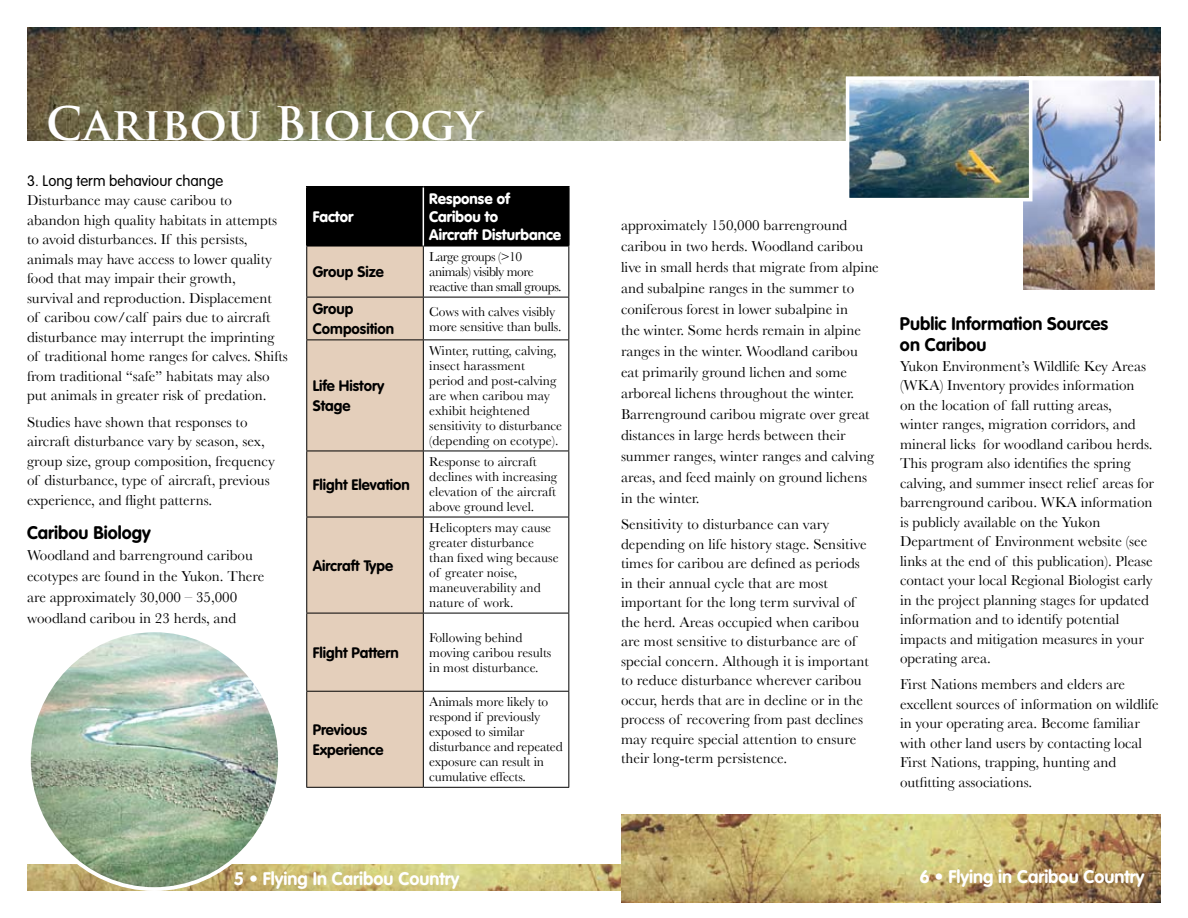
<style>
.page{position:relative;width:1188px;height:918px;background:#fff}
.page>*{position:absolute;margin:0;border:0;box-sizing:border-box;transform-origin:0 0}
.t1{font:700 45px "Trajan Pro";color:#fff}
.t2{font:700 18px "VAG Rounded";color:#fff}
.t3{font:700 18px/21px "VAG Rounded";color:#000}
.t4{font:15px/19.5px "Baskerville";color:#000}
.t5{font:700 15px/19.5px "VAG Rounded";color:#000}
.t6{font:900 15px/18px "VAG Rounded";color:#fff}
.t7{font:300 15px "VAG Rounded";color:#000}
.t8{font:13.5px/15px "Baskerville";color:#000}
.t9{font:13.5px/15px "Baskerville";letter-spacing:-.035em;color:#000}
</style>
<div class="page">
<img style="left:27px;top:864px;width:594px;height:27px">
<img style="left:27px;top:27px;width:1134px;height:113px">
<img style="left:621px;top:815px;width:540px;height:88px">
<img style="left:29px;top:633px;width:251px;height:256px">
<img style="left:1024px;top:81px;width:130px;height:208px">
<div style="left:1019px;top:76px;width:140px;height:218px;border:4px solid #fff"></div>
<img style="left:851px;top:81px;width:176px;height:115px">
<div style="left:846px;top:76px;width:186px;height:125px;border:4px solid #fff"></div>
<div style="left:308px;top:187px;width:260px;height:59px;background:#000"></div>
<div style="left:307px;top:247px;width:116px;height:540px;background:#e4cfbb"></div>
<svg style="left:424px;top:296px;width:144px;height:491px"></svg>
<hr style="left:306px;top:186px;width:117px;height:1px;background:#000">
<hr style="left:306px;top:187px;width:2px;height:59px;background:#000">
<hr style="left:423px;top:186px;width:147px;height:1px;background:#000">
<hr style="left:568px;top:187px;width:2px;height:59px;background:#000">
<hr style="left:306px;top:246px;width:117px;height:1px;background:#000">
<hr style="left:306px;top:246px;width:1px;height:51px;background:#000">
<hr style="left:423px;top:246px;width:146px;height:1px;background:#000">
<hr style="left:423px;top:246px;width:1px;height:51px;background:#000">
<hr style="left:568px;top:246px;width:1px;height:51px;background:#000">
<hr style="left:306px;top:297px;width:117px;height:1px;background:#000">
<hr style="left:306px;top:297px;width:1px;height:43px;background:#000">
<hr style="left:423px;top:297px;width:146px;height:1px;background:#000">
<hr style="left:423px;top:297px;width:1px;height:43px;background:#000">
<hr style="left:568px;top:297px;width:1px;height:43px;background:#000">
<hr style="left:306px;top:340px;width:117px;height:1px;background:#000">
<hr style="left:306px;top:340px;width:1px;height:111px;background:#000">
<hr style="left:423px;top:340px;width:146px;height:1px;background:#000">
<hr style="left:423px;top:340px;width:1px;height:111px;background:#000">
<hr style="left:568px;top:340px;width:1px;height:111px;background:#000">
<hr style="left:306px;top:451px;width:117px;height:1px;background:#000">
<hr style="left:306px;top:451px;width:1px;height:66px;background:#000">
<hr style="left:423px;top:451px;width:146px;height:1px;background:#000">
<hr style="left:423px;top:451px;width:1px;height:66px;background:#000">
<hr style="left:568px;top:451px;width:1px;height:66px;background:#000">
<hr style="left:306px;top:517px;width:117px;height:1px;background:#000">
<hr style="left:306px;top:517px;width:1px;height:96px;background:#000">
<hr style="left:423px;top:517px;width:146px;height:1px;background:#000">
<hr style="left:423px;top:517px;width:1px;height:96px;background:#000">
<hr style="left:568px;top:517px;width:1px;height:96px;background:#000">
<hr style="left:306px;top:613px;width:117px;height:1px;background:#000">
<hr style="left:306px;top:613px;width:1px;height:78px;background:#000">
<hr style="left:423px;top:613px;width:146px;height:1px;background:#000">
<hr style="left:423px;top:613px;width:1px;height:78px;background:#000">
<hr style="left:568px;top:613px;width:1px;height:78px;background:#000">
<hr style="left:306px;top:691px;width:117px;height:1px;background:#000">
<hr style="left:306px;top:692px;width:1px;height:95px;background:#000">
<hr style="left:423px;top:691px;width:146px;height:1px;background:#000">
<hr style="left:423px;top:692px;width:1px;height:95px;background:#000">
<hr style="left:568px;top:692px;width:1px;height:95px;background:#000">
<hr style="left:306px;top:787px;width:117px;height:1px;background:#000">
<hr style="left:423px;top:787px;width:146px;height:1px;background:#000">
<hr style="left:423px;top:187px;width:1px;height:59px;background:#fff">
<h1 class="t1" style="left:46px;top:96px;width:438px">Caribou Biology</h1>
<p class="t7" style="left:27px;top:172px;width:198px">3. Long term behaviour change</p>
<p class="t4" style="left:27px;top:191px;width:262px">Disturbance may cause caribou to abandon high quality habitats in attempts to avoid disturbances. If this persists, animals may have access to lower quality food that may impair their growth,<br>survival and reproduction. Displacement<br>of caribou cow/calf pairs due to aircraft disturbance may interrupt the imprinting of traditional home ranges for calves. Shifts from traditional “safe” habitats may also put animals in greater risk of predation.</p>
<p class="t4" style="left:27px;top:412px;width:249px">Studies have shown that responses to aircraft disturbance vary by season, sex, group size, group composition, frequency of disturbance, type of aircraft, previous experience, and flight patterns.</p>
<p class="t3" style="left:27px;top:523px;width:125px">Caribou Biology</p>
<p class="t4" style="left:27px;top:545px;width:239px;line-height:21px">Woodland and barrenground caribou ecotypes are found in the Yukon. There are approximately 30,000 – 35,000 woodland caribou in 23 herds, and</p>
<p class="t6" style="left:313px;top:208px;width:42px">Factor</p>
<p class="t5" style="left:313px;top:263px;width:73px">Group Size</p>
<p class="t6" style="left:429px;top:190px;width:133px">Response of<br>Caribou to<br>Aircraft Disturbance</p>
<p class="t9" style="left:429px;top:249px;width:134px">Large groups (&gt;10 animals) visibly more reactive than small groups.</p>
<p class="t5" style="left:313px;top:300px;width:83px">Group<br>Composition</p>
<p class="t8" style="left:429px;top:304px;width:134px">Cows with calves visibly more sensitive than bulls.</p>
<p class="t5" style="left:313px;top:377px;width:73px">Life History<br>Stage</p>
<p class="t5" style="left:313px;top:475px;width:99px">Flight Elevation</p>
<p class="t5" style="left:313px;top:556px;width:82px">Aircraft Type</p>
<p class="t5" style="left:313px;top:643px;width:88px">Flight Pattern</p>
<p class="t5" style="left:313px;top:721px;width:72px">Previous<br>Experience</p>
<p class="t8" style="left:429px;top:343px;width:134px">Winter, rutting, calving, insect harassment period and post-calving are when caribou may exhibit heightened sensitivity to disturbance (depending on ecotype).</p>
<p class="t8" style="left:429px;top:454px;width:129px">Response to aircraft declines with increasing elevation of the aircraft above ground level.</p>
<p class="t8" style="left:429px;top:520px;width:131px">Helicopters may cause greater disturbance than fixed wing because of greater noise, maneuverability and nature of work.</p>
<p class="t8" style="left:429px;top:630px;width:124px">Following behind moving caribou results in most disturbance.</p>
<p class="t8" style="left:429px;top:694px;width:135px">Animals more likely to respond if previously exposed to similar disturbance and repeated exposure can result in cumulative effects.</p>
<p class="t4" style="left:621px;top:215px;width:259px;line-height:21px">approximately 150,000 barrenground caribou in two herds. Woodland caribou live in small herds that migrate from alpine and subalpine ranges in the summer to coniferous forest in lower subalpine in<br>the winter. Some herds remain in alpine ranges in the winter. Woodland caribou eat primarily ground lichen and some arboreal lichens throughout the winter.<br>Barrenground caribou migrate over great distances in large herds between their summer ranges, winter ranges and calving areas, and feed mainly on ground lichens in the winter.</p>
<p class="t4" style="left:621px;top:515px;width:249px">Sensitivity to disturbance can vary depending on life history stage. Sensitive times for caribou are defined as periods in their annual cycle that are most important for the long term survival of the herd. Areas occupied when caribou are most sensitive to disturbance are of special concern. Although it is important to reduce disturbance wherever caribou occur, herds that are in decline or in the process of recovering from past declines may require special attention to ensure their long-term persistence.</p>
<p class="t3" style="left:900px;top:314px;width:210px">Public Information Sources on Caribou</p>
<p class="t4" style="left:900px;top:356px;width:256px">Yukon Environment’s Wildlife Key Areas (WKA) Inventory provides information<br>on the location of fall rutting areas, winter ranges, migration corridors, and mineral licks for woodland caribou herds.<br>This program also identifies the spring calving, and summer insect relief areas for barrenground caribou. WKA information is publicly available on the Yukon Department of Environment website (see links at the end of this publication). Please contact your local Regional Biologist early in the project planning stages for updated information and to identify potential impacts and mitigation measures in your operating area.</p>
<p class="t4" style="left:900px;top:675px;width:260px">First Nations members and elders are excellent sources of information on wildlife in your operating area. Become familiar with other land users by contacting local First Nations, trapping, hunting and outfitting associations.</p>
<p class="t2" style="left:234px;top:868px;width:227px">5 • Flying In Caribou Country</p>
<p class="t2" style="left:919px;top:866px;width:227px">6 • Flying in Caribou Country</p>
</div>
